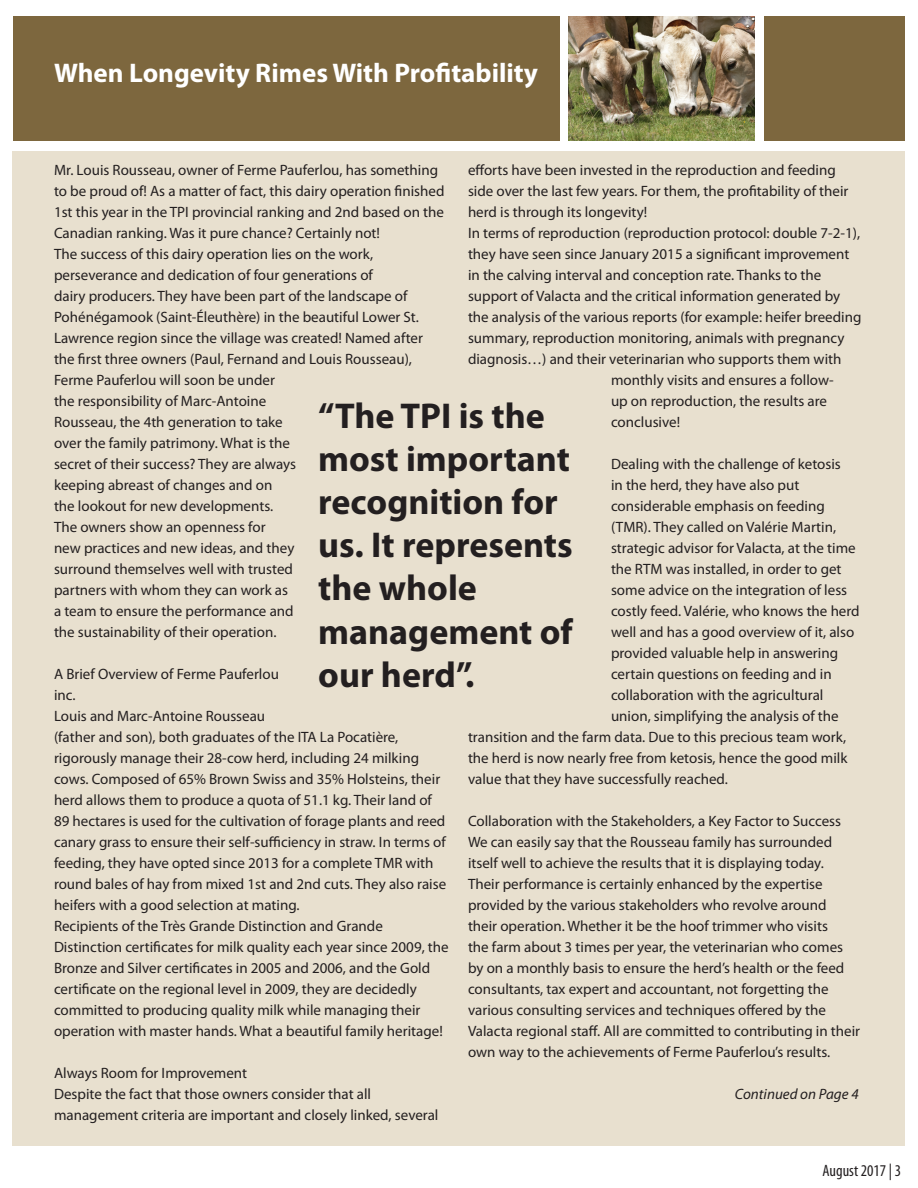
<style>
.page{position:relative;width:918px;height:1188px;background:#fff}
.page>*{position:absolute;margin:0;border:0;box-sizing:border-box;transform-origin:0 0}
.t1{font:700 36px/43.2px "Myriad Pro";color:#231f20}
.t2{font:700 27px "Myriad Pro";color:#fff}
.t3{font:condensed 16.5px "Myriad Pro";color:#231f20}
.t4{font:15px/21px "Myriad Pro";color:#231f20}
.t5{font:italic 15px "Myriad Pro";color:#231f20}
</style>
<div class="page">
<div style="left:13px;top:17px;width:546px;height:124px;background:#7d673e"></div>
<img style="left:569px;top:17px;width:186px;height:123px">
<div style="left:764px;top:16px;width:141px;height:124px;background:#7d673e"></div>
<div style="left:13px;top:151px;width:892px;height:995px;background:#e8e0cf"></div>
<h2 class="t2" style="left:54px;top:55px;width:486px">When Longevity Rimes With Profitability</h2>
<p class="t4" style="left:54px;top:159px;width:392px">Mr. Louis Rousseau, owner of Ferme Pauferlou, has something to be proud of! As a matter of fact, this dairy operation finished 1st this year in the TPI provincial ranking and 2nd based on the Canadian ranking. Was it pure chance? Certainly not!<br>The success of this dairy operation lies on the work, perseverance and dedication of four generations of<br>dairy producers. They have been part of the landscape of Pohénégamook (Saint-Éleuthère) in the beautiful Lower St.<br>Lawrence region since the village was created! Named after the first three owners (Paul, Fernand and Louis Rousseau), Ferme Pauferlou will soon be under<br>the responsibility of Marc-Antoine<br>Rousseau, the 4th generation to take<br>over the family patrimony. What is the<br>secret of their success? They are always<br>keeping abreast of changes and on<br>the lookout for new developments.<br>The owners show an openness for<br>new practices and new ideas, and they<br>surround themselves well with trusted<br>partners with whom they can work as<br>a team to ensure the performance and<br>the sustainability of their operation.</p>
<p class="t4" style="left:54px;top:663px;width:396px">A Brief Overview of Ferme Pauferlou<br>inc.<br>Louis and Marc-Antoine Rousseau<br>(father and son), both graduates of the ITA La Pocatière, rigorously manage their 28-cow herd, including 24 milking cows. Composed of 65% Brown Swiss and 35% Holsteins, their herd allows them to produce a quota of 51.1 kg. Their land of 89 hectares is used for the cultivation of forage plants and reed canary grass to ensure their self-sufficiency in straw. In terms of feeding, they have opted since 2013 for a complete TMR with round bales of hay from mixed 1st and 2nd cuts. They also raise heifers with a good selection at mating.<br>Recipients of the Très Grande Distinction and Grande Distinction certificates for milk quality each year since 2009, the Bronze and Silver certificates in 2005 and 2006, and the Gold certificate on the regional level in 2009, they are decidedly committed to producing quality milk while managing their operation with master hands. What a beautiful family heritage!</p>
<p class="t4" style="left:54px;top:1062px;width:386px">Always Room for Improvement<br>Despite the fact that those owners consider that all management criteria are important and closely linked, several</p>
<p class="t4" style="left:468px;top:159px;width:369px">efforts have been invested in the reproduction and feeding</p>
<p class="t4" style="left:468px;top:180px;width:382px">side over the last few years. For them, the profitability of their</p>
<p class="t4" style="left:468px;top:201px;width:181px">herd is through its longevity!</p>
<p class="t4" style="left:468px;top:222px;width:394px">In terms of reproduction (reproduction protocol: double 7-2-1),</p>
<p class="t4" style="left:468px;top:243px;width:383px">they have seen since January 2015 a significant improvement</p>
<p class="t4" style="left:468px;top:264px;width:355px">in the calving interval and conception rate. Thanks to the</p>
<p class="t4" style="left:468px;top:285px;width:374px">support of Valacta and the critical information generated by</p>
<p class="t4" style="left:468px;top:306px;width:395px">the analysis of the various reports (for example: heifer breeding</p>
<p class="t4" style="left:468px;top:327px;width:378px">summary, reproduction monitoring, animals with pregnancy</p>
<p class="t4" style="left:468px;top:348px;width:375px">diagnosis…) and their veterinarian who supports them with</p>
<p class="t4" style="left:611px;top:369px;width:224px">monthly visits and ensures a follow-</p>
<p class="t4" style="left:611px;top:390px;width:218px">up on reproduction, the results are</p>
<p class="t4" style="left:611px;top:411px;width:71px">conclusive!</p>
<p class="t4" style="left:611px;top:453px;width:231px">Dealing with the challenge of ketosis</p>
<p class="t4" style="left:611px;top:474px;width:190px">in the herd, they have also put</p>
<p class="t4" style="left:611px;top:495px;width:215px">considerable emphasis on feeding</p>
<p class="t4" style="left:611px;top:516px;width:227px">(TMR). They called on Valérie Martin,</p>
<p class="t4" style="left:611px;top:537px;width:246px">strategic advisor for Valacta, at the time</p>
<p class="t4" style="left:611px;top:558px;width:232px">the RTM was installed, in order to get</p>
<p class="t4" style="left:611px;top:579px;width:238px">some advice on the integration of less</p>
<p class="t4" style="left:611px;top:600px;width:250px">costly feed. Valérie, who knows the herd</p>
<p class="t4" style="left:611px;top:621px;width:245px">well and has a good overview of it, also</p>
<p class="t4" style="left:611px;top:642px;width:229px">provided valuable help in answering</p>
<p class="t4" style="left:611px;top:663px;width:222px">certain questions on feeding and in</p>
<p class="t4" style="left:611px;top:684px;width:214px">collaboration with the agricultural</p>
<p class="t4" style="left:611px;top:705px;width:229px">union, simplifying the analysis of the</p>
<p class="t4" style="left:468px;top:726px;width:380px">transition and the farm data. Due to this precious team work,</p>
<p class="t4" style="left:468px;top:747px;width:381px">the herd is now nearly free from ketosis, hence the good milk</p>
<p class="t4" style="left:468px;top:768px;width:262px">value that they have successfully reached.</p>
<p class="t4" style="left:468px;top:810px;width:394px">Collaboration with the Stakeholders, a Key Factor to Success We can easily say that the Rousseau family has surrounded itself well to achieve the results that it is displaying today.<br>Their performance is certainly enhanced by the expertise provided by the various stakeholders who revolve around<br>their operation. Whether it be the hoof trimmer who visits<br>the farm about 3 times per year, the veterinarian who comes by on a monthly basis to ensure the herd’s health or the feed consultants, tax expert and accountant, not forgetting the various consulting services and techniques offered by the Valacta regional staff. All are committed to contributing in their own way to the achievements of Ferme Pauferlou’s results.</p>
<p class="t5" style="left:735px;top:1085px;width:125px">Continued on Page 4</p>
<h1 class="t1" style="left:318px;top:393px;width:256px">“The TPI is the most important recognition for us. It represents the whole management of our herd”.</h1>
<p class="t3" style="left:823px;top:1161px;width:80px">August 2017 | 3</p>
</div>
